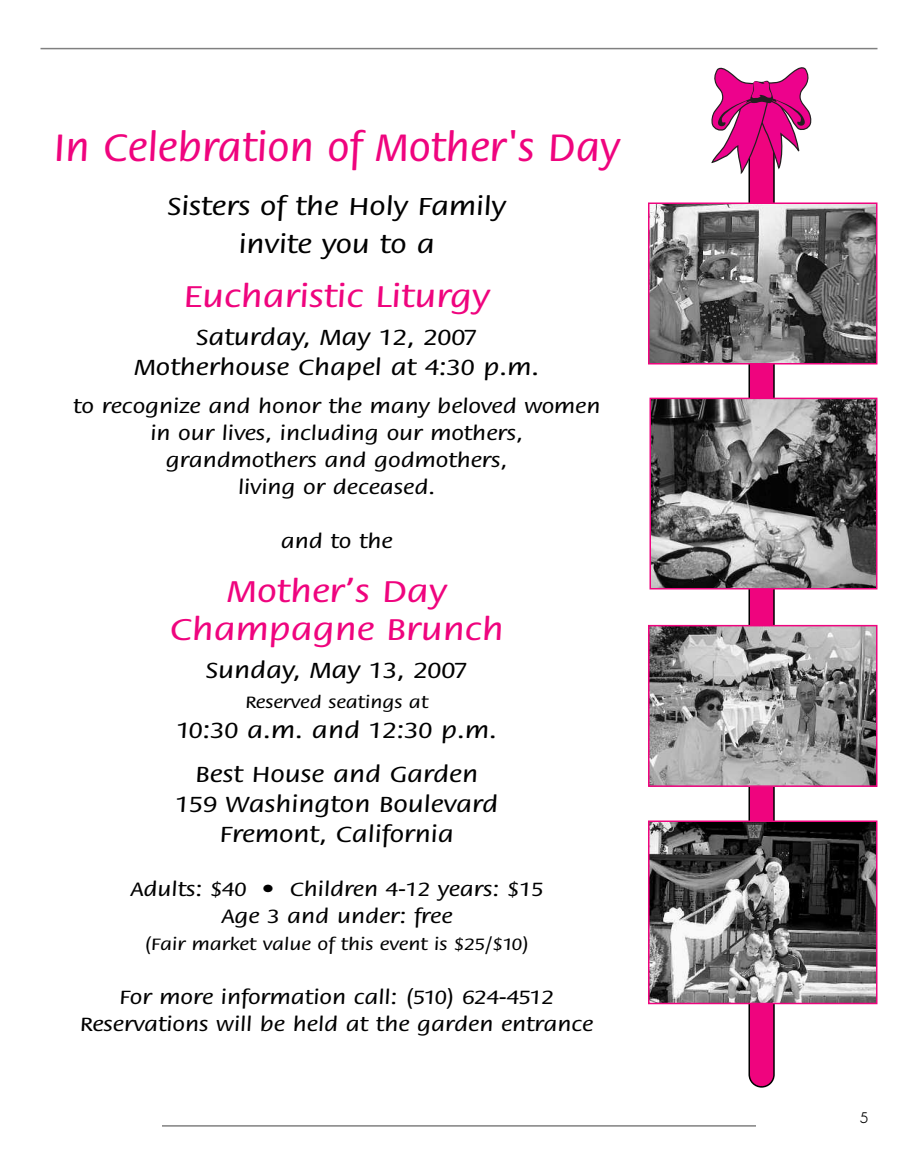
<style>
.page{position:relative;width:918px;height:1161px;background:#fff}
.page>*{position:absolute;margin:0;border:0;box-sizing:border-box;transform-origin:0 0}
.t1{font:500 42px "Flora";color:#ef047e;scale:1.05 1}
.t2{font:500 33px/37.5px "Flora";color:#ef047e;text-align:center;scale:1.2 1}
.t3{font:500 27px/37.5px "Flora";color:#000;text-align:center;scale:1.2 1}
.t4{font:500 24px/30px "Flora";color:#000;text-align:center;scale:1.2 1}
.t5{font:500 21px/27px "Flora";color:#000;text-align:center;scale:1.2 1}
.t6{font:500 18px "Flora";color:#000;scale:1.2 1}
.t7{font:15px "Sans Serif Book FLF";color:#000}
</style>
<div class="page">
<img style="left:651px;top:205px;width:224px;height:156px">
<div style="left:648px;top:202px;width:230px;height:162px;border:2px solid #ef047e"></div>
<img style="left:651px;top:628px;width:224px;height:156px">
<div style="left:648px;top:625px;width:230px;height:162px;border:2px solid #ef047e"></div>
<img style="left:651px;top:823px;width:224px;height:178px">
<div style="left:648px;top:820px;width:230px;height:184px;border:2px solid #ef047e"></div>
<img style="left:653px;top:401px;width:222px;height:186px">
<div style="left:650px;top:398px;width:228px;height:192px;border:2px solid #ef047e"></div>
<svg style="left:711px;top:67px;width:101px;height:1021px"></svg>
<hr style="left:162px;top:1125px;width:594px;height:2px;background:#808080">
<hr style="left:40px;top:48px;width:838px;height:1px;background:#808080">
<h1 class="t1" style="left:54px;top:130px;width:541px">In Celebration of Mother's Day</h1>
<p class="t3" style="left:168px;top:189px;width:284px">Sisters of the Holy Family invite you to a</p>
<h2 class="t2" style="left:184px;top:279px;width:257px">Eucharistic Liturgy</h2>
<p class="t4" style="left:134px;top:324px;width:339px">Saturday, May 12, 2007<br>Motherhouse Chapel at 4:30 p.m.</p>
<p class="t5" style="left:73px;top:394px;width:441px">to recognize and honor the many beloved women in our lives, including our mothers, grandmothers and godmothers,<br>living or deceased.</p>
<p class="t5" style="left:281px;top:529px;width:95px">and to the</p>
<h2 class="t2" style="left:170px;top:575px;width:280px">Mother’s Day<br>Champagne Brunch</h2>
<p class="t4" style="left:206px;top:657px;width:220px">Sunday, May 13, 2007</p>
<p class="t6" style="left:245px;top:695px;width:154px">Reserved seatings at</p>
<p class="t4" style="left:177px;top:710px;width:269px;line-height:44.1px">10:30 a.m. and 12:30 p.m.<br>Best House and Garden</p>
<p class="t4" style="left:175px;top:791px;width:270px">159 Washington Boulevard<br>Fremont, California</p>
<p class="t5" style="left:130px;top:877px;width:346px">Adults: $40 • Children 4-12 years: $15<br>Age 3 and under: free</p>
<p class="t6" style="left:145px;top:937px;width:322px">(Fair market value of this event is $25/$10)</p>
<p class="t5" style="left:80px;top:985px;width:429px">For more information call: (510) 624-4512<br>Reservations will be held at the garden entrance</p>
<p class="t7" style="left:860px;top:1109px;width:10px">5</p>
</div>
